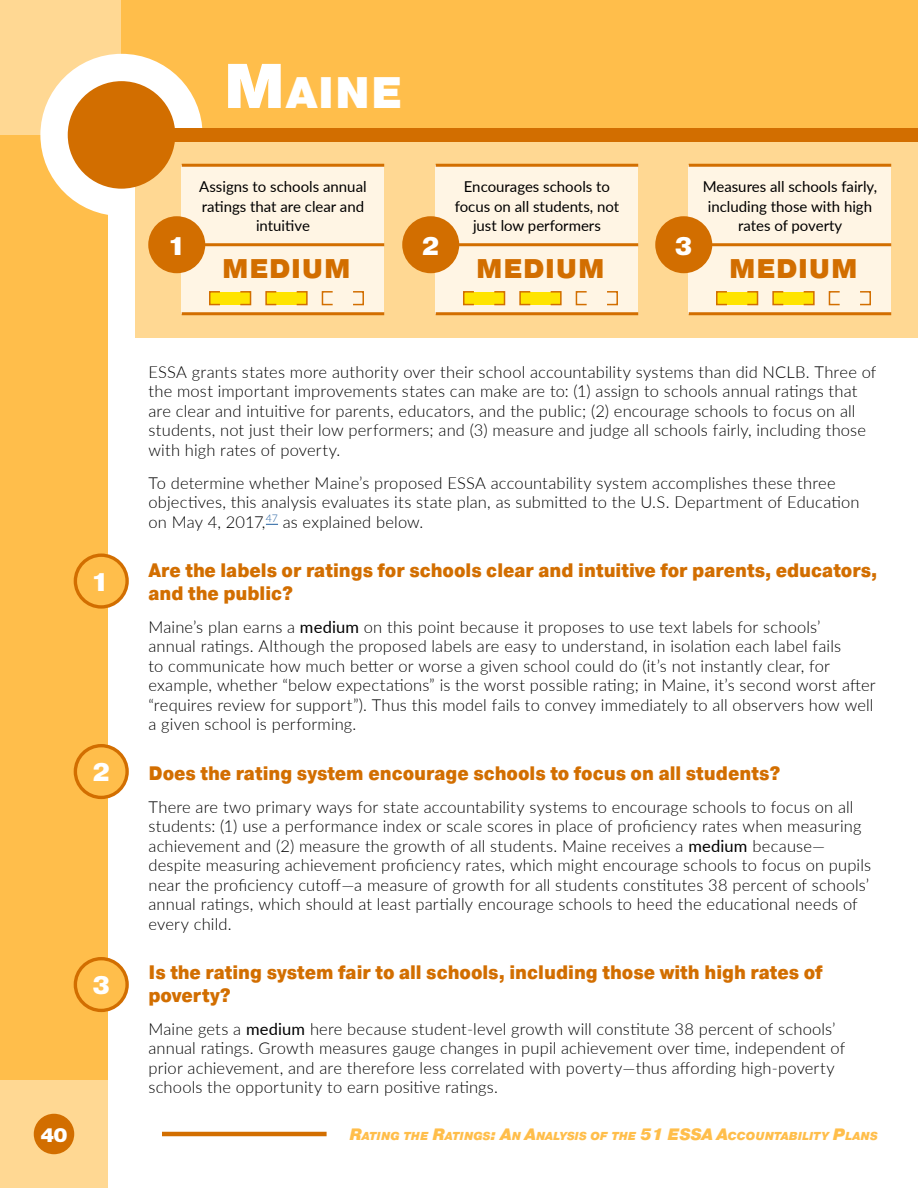
<style>
.page{position:relative;width:918px;height:1188px;background:#fff}
.page>*{position:absolute;margin:0;border:0;box-sizing:border-box;transform-origin:0 0}
.t1{font:900 44.1px "Pragmatica";color:#fff}
.t2{font:900 27px "Pragmatica";letter-spacing:.01em;color:#d26e00}
.t3{font:900 25.5px "Pragmatica";color:#fff}
.t4{font:900 19.5px/22.5px "Pragmatica Cond";color:#d26e00}
.t5{font:900 19.5px "Pragmatica";color:#fff}
.t6{font:300 16.5px/19.5px "Lato";letter-spacing:.01em;color:#000}
.t7{font:15px/19.5px "Lato";color:#000;text-align:center}
.t8{font:italic 900 11.55px "Pragmatica";color:#ffbe4b}
.s1{font-size:63px}
.s2{font-weight:400}
.s3{font-size:16.5px}
</style>
<div class="page">
<div style="left:0;top:1080px;width:108px;height:108px;background:#ffd893"></div>
<div style="left:0;top:135px;width:108px;height:945px;background:#ffbe4b"></div>
<div style="left:122px;top:0;width:796px;height:138px;background:#ffbe4b"></div>
<div style="left:0;top:0;width:122px;height:135px;background:#ffd893"></div>
<div style="left:34px;top:1114px;width:40px;height:40px;background:#d26e00;border-radius:50%"></div>
<div style="left:40px;top:54px;width:163px;height:162px;background:#fff;border-radius:50%"></div>
<div style="left:135px;top:141px;width:783px;height:197px;background:#ffd893"></div>
<div style="left:68px;top:81px;width:107px;height:108px;background:#d26e00;border-radius:50%"></div>
<div style="left:162px;top:128px;width:756px;height:14px;background:#d26e00"></div>
<div style="left:182px;top:165px;width:202px;height:149px;background:#fff5e4"></div>
<hr style="left:184px;top:243px;width:200px;height:3px;background:#d26e00">
<div style="left:150px;top:218px;width:54px;height:54px;background:#d26e00;border-radius:50%"></div>
<div style="left:148px;top:216px;width:57px;height:57px;border:3px solid #d26e00;border-radius:50%"></div>
<hr style="left:182px;top:164px;width:202px;height:3px;background:#d26e00">
<hr style="left:182px;top:312px;width:202px;height:3px;background:#d26e00">
<div style="left:436px;top:165px;width:202px;height:149px;background:#fff5e4"></div>
<hr style="left:438px;top:243px;width:200px;height:3px;background:#d26e00">
<div style="left:404px;top:218px;width:54px;height:54px;background:#d26e00;border-radius:50%"></div>
<div style="left:402px;top:216px;width:57px;height:57px;border:3px solid #d26e00;border-radius:50%"></div>
<hr style="left:436px;top:164px;width:202px;height:3px;background:#d26e00">
<hr style="left:436px;top:312px;width:202px;height:3px;background:#d26e00">
<div style="left:689px;top:165px;width:202px;height:149px;background:#fff5e4"></div>
<hr style="left:691px;top:243px;width:200px;height:3px;background:#d26e00">
<div style="left:657px;top:218px;width:54px;height:54px;background:#d26e00;border-radius:50%"></div>
<div style="left:655px;top:216px;width:57px;height:57px;border:3px solid #d26e00;border-radius:50%"></div>
<hr style="left:689px;top:164px;width:202px;height:3px;background:#d26e00">
<hr style="left:689px;top:312px;width:202px;height:3px;background:#d26e00">
<hr style="left:162px;top:1132px;width:165px;height:4px;background:#d26e00">
<div style="left:75px;top:959px;width:52px;height:51px;background:#ffbe4b;border-radius:50%"></div>
<div style="left:74px;top:957px;width:55px;height:55px;border:3px solid #d26e00;border-radius:50%"></div>
<div style="left:75px;top:746px;width:52px;height:51px;background:#ffbe4b;border-radius:50%"></div>
<div style="left:74px;top:744px;width:55px;height:55px;border:3px solid #d26e00;border-radius:50%"></div>
<svg style="left:75px;top:555px;width:52px;height:52px"></svg>
<div style="left:74px;top:554px;width:55px;height:55px;border:3px solid #d26e00;border-radius:50%"></div>
<div style="left:88px;top:565px;width:24px;height:32px;background:#ffbe4b"></div>
<svg style="left:266px;top:524px;width:12px;height:1px"></svg>
<svg style="left:716px;top:291px;width:43px;height:15px"></svg>
<svg style="left:772px;top:291px;width:43px;height:15px"></svg>
<svg style="left:828px;top:291px;width:43px;height:15px"></svg>
<svg style="left:463px;top:291px;width:43px;height:15px"></svg>
<svg style="left:519px;top:291px;width:43px;height:15px"></svg>
<svg style="left:575px;top:291px;width:43px;height:15px"></svg>
<svg style="left:209px;top:291px;width:43px;height:15px"></svg>
<svg style="left:265px;top:291px;width:43px;height:15px"></svg>
<svg style="left:321px;top:291px;width:43px;height:15px"></svg>
<h3 class="t3" style="left:91px;top:566px;width:20px">1</h3>
<h3 class="t3" style="left:92px;top:756px;width:20px">2</h3>
<h3 class="t3" style="left:92px;top:969px;width:20px">3</h3>
<p class="t5" style="left:40px;top:1122px;width:29px">40</p>
<h1 class="t1" style="left:223px;top:65px;width:181px"><span class="s1">M</span>AINE</h1>
<p class="t7" style="left:199px;top:176px;width:169px">Assigns to schools annual ratings that are clear and intuitive</p>
<p class="t7" style="left:455px;top:176px;width:166px">Encourages schools to focus on all students, not just low performers</p>
<p class="t7" style="left:703px;top:176px;width:176px">Measures all schools fairly, including those with high rates of poverty</p>
<h3 class="t3" style="left:168px;top:229px;width:20px">1</h3>
<h3 class="t3" style="left:422px;top:229px;width:20px">2</h3>
<h3 class="t3" style="left:675px;top:229px;width:20px">3</h3>
<h2 class="t2" style="left:222px;top:251px;width:131px">MEDIUM</h2>
<h2 class="t2" style="left:476px;top:251px;width:131px">MEDIUM</h2>
<h2 class="t2" style="left:729px;top:251px;width:131px">MEDIUM</h2>
<p class="t6" style="left:148px;top:362px;width:730px">ESSA grants states more authority over their school accountability systems than did NCLB. Three of the most important improvements states can make are to: (1) assign to schools annual ratings that are clear and intuitive for parents, educators, and the public; (2) encourage schools to focus on all students, not just their low performers; and (3) measure and judge all schools fairly, including those with high rates of poverty.</p>
<p class="t6" style="left:148px;top:473px;width:713px">To determine whether Maine’s proposed ESSA accountability system accomplishes these three objectives, this analysis evaluates its state plan, as submitted to the U.S. Department of Education on May 4, 2017,<sup>47</sup> as explained below.</p>
<p class="t4" style="left:148px;top:560px;width:730px">Are the labels or ratings for schools clear and intuitive for parents, educators, and the public?</p>
<p class="t6" style="left:148px;top:617px;width:729px">Maine’s plan earns a <span class="s2">medium</span> on this point because it proposes to use text labels for schools’<br>annual ratings. Although the proposed labels are easy to understand, in isolation each label fails<br>to communicate how much better or worse a given school could do (it’s not instantly clear, for example, whether “below expectations” is the worst possible rating; in Maine, it’s second worst after “requires review for support”). Thus this model fails to convey immediately to all observers how well a given school is performing.</p>
<p class="t4" style="left:148px;top:762px;width:633px">Does the rating system encourage schools to focus on all students?</p>
<p class="t6" style="left:148px;top:797px;width:724px">There are two primary ways for state accountability systems to encourage schools to focus on all students: (1) use a performance index or scale scores in place of proficiency rates when measuring achievement and (2) measure the growth of all students. Maine receives a <span class="s2">medium</span> because— despite measuring achievement proficiency rates, which might encourage schools to focus on pupils near the proficiency cutoff—a measure of growth for all students constitutes 38 percent of schools’ annual ratings, which should at least partially encourage schools to heed the educational needs of every child.</p>
<p class="t4" style="left:148px;top:962px;width:676px">Is the rating system fair to all schools, including those with high rates of poverty?</p>
<p class="t6" style="left:148px;top:1019px;width:698px">Maine gets a <span class="s2">medium</span> here because student-level growth will constitute 38 percent of schools’ annual ratings. Growth measures gauge changes in pupil achievement over time, independent of prior achievement, and are therefore less correlated with poverty—thus affording high-poverty schools the opportunity to earn positive ratings.</p>
<p class="t8" style="left:349px;top:1129px;width:331px"><span class="s3">R</span>ATING THE <span class="s3">R</span>ATINGS<span class="s3">: A</span>N <span class="s3">A</span>NALYSIS OF THE <span class="s3">51 ESSA</span></p>
<p class="t8" style="left:717px;top:1129px;width:162px"><span class="s3">A</span>CCOUNTABILITY <span class="s3">P</span>LANS</p>
</div>
